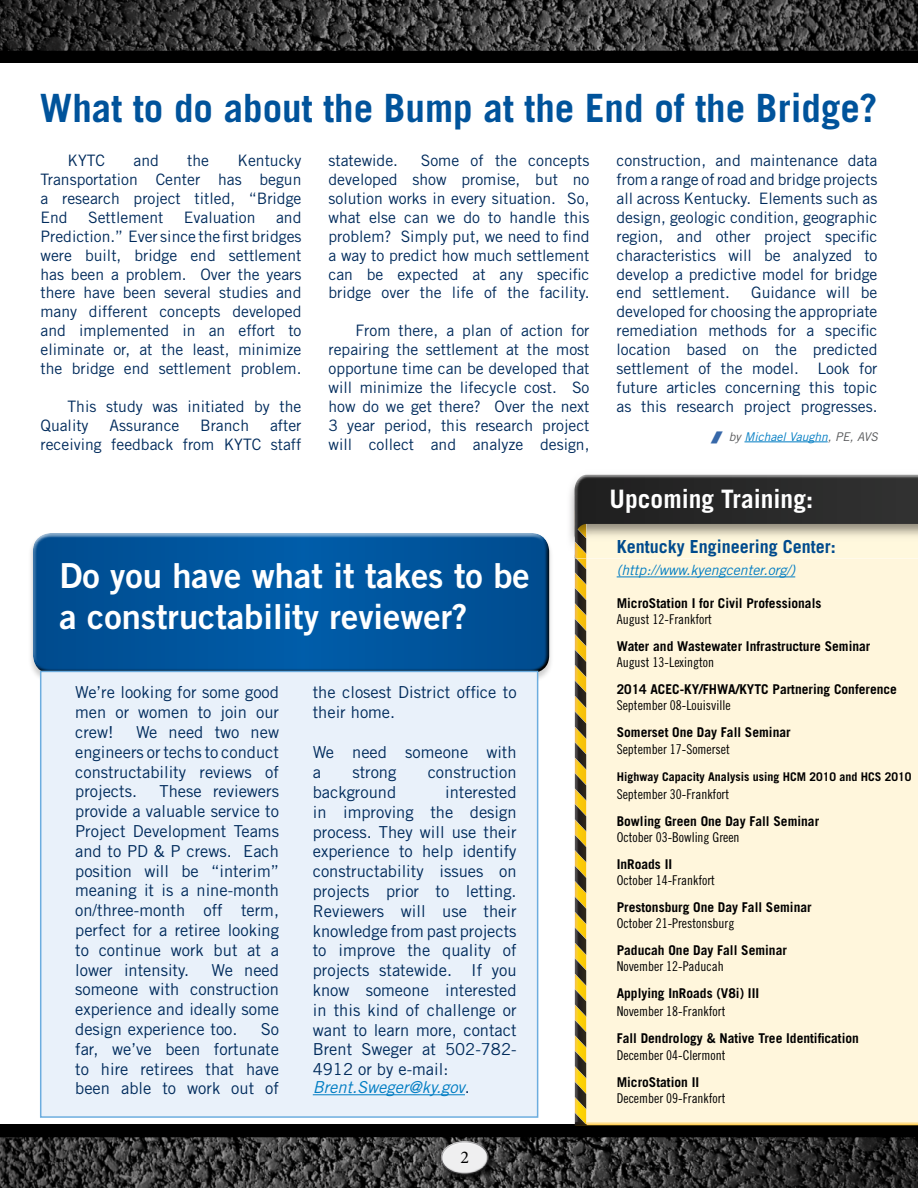
<style>
.page{position:relative;width:918px;height:1188px;background:#fff}
.page>*{position:absolute;margin:0;border:0;box-sizing:border-box;transform-origin:0 0}
.t1{font:700 39px "Trade Gothic LT Std";color:#00539b}
.t2{font:34.5px/41.4px "Trade Gothic Bold Two";color:#fff}
.t3{font:700 25.5px "Trade Gothic LT Std";color:#fff}
.t4{font:700 18px "Trade Gothic LT Std";color:#004b8d}
.t5{font:18px "Minion Pro";color:#000}
.t6{font:16.5px/19.8px "Trade Gothic";color:#002b5c;text-align:justify}
.t7{font:italic 16.5px "Trade Gothic";color:#007dc3}
.t8{font:15.75px/18.9px "Trade Gothic";color:#002b5c;text-align:justify}
.t9{font:italic 14.1px "Trade Gothic LT Std";color:#007dc3}
.t10{font:700 13.5px "Trade Gothic";color:#000}
.t11{font:13.5px "Trade Gothic Cond Eighteen";color:#000}
.t12{font:700 12px "Trade Gothic";color:#000}
.t13{font:italic 12px "Trade Gothic LT Std";color:#007dc3}
.s1{font-style:normal;color:#002b5c}
.s2{color:#58595b}
</style>
<div class="page">
<img style="left:0;top:0;width:918px;height:63px">
<img style="left:0;top:1125px;width:918px;height:63px">
<div style="left:28px;top:528px;width:522px;height:139px;background:#fff;opacity:.75"></div>
<svg style="left:32px;top:538px;width:519px;height:138px;background:#02559b"></svg>
<div style="left:563px;top:466px;width:355px;height:661px;background:#fff"></div>
<div style="left:569px;top:472px;width:349px;height:655px;background:#ffc425;opacity:.75"></div>
<hr style="left:744px;top:442px;width:84px;height:1px;background:#007dc3">
<div style="left:41px;top:671px;width:497px;height:446px;background:#e9f1fa"></div>
<hr style="left:313px;top:1094px;width:152px;height:1px;background:#007dc3">
<div style="left:40px;top:671px;width:498px;height:447px;border:2px solid #6caddf"></div>
<hr style="left:617px;top:577px;width:178px;height:1px;background:#007dc3">
<div style="left:442px;top:1142px;width:53px;height:39px;background:#000;opacity:.75"></div>
<div style="left:437px;top:1138px;width:53px;height:27px;background:#fff;opacity:.75"></div>
<div style="left:440px;top:1148px;width:53px;height:28px;background:#000;opacity:.75"></div>
<h1 class="t1" style="left:40px;top:84px;width:839px">What to do about the Bump at the End of the Bridge?</h1>
<p class="t8" style="left:68px;top:151px;width:39px">KYTC</p>
<p class="t8" style="left:134px;top:151px;width:27px">and</p>
<p class="t8" style="left:187px;top:151px;width:23px">the</p>
<p class="t8" style="left:41px;top:151px;width:262px;text-indent:197px">Kentucky Transportation Center has begun a research project titled, “Bridge End</p>
<p class="t8" style="left:88px;top:208px;width:77px">Settlement</p>
<p class="t8" style="left:184px;top:208px;width:73px">Evaluation</p>
<p class="t8" style="left:41px;top:208px;width:263px;text-indent:236px">and Prediction.” Ever since the first bridges were built, bridge end settlement has been a problem. Over the years there have been several studies and many different concepts developed and implemented in an effort to eliminate or, at the least, minimize the bridge end settlement problem.</p>
<p class="t8" style="left:41px;top:397px;width:263px;text-indent:27px">This study was initiated by the<br>Quality</p>
<p class="t8" style="left:41px;top:415px;width:262px;text-align:right">after<br>receiving feedback from KYTC staff</p>
<p class="t8" style="left:109px;top:415px;width:71px">Assurance</p>
<p class="t8" style="left:200px;top:415px;width:51px">Branch</p>
<p class="t8" style="left:329px;top:151px;width:263px;text-indent:92px">Some of the concepts developed show promise, but no solution works in every situation. So, what else can we do to handle this problem? Simply put, we need to find a way to predict how much settlement can be expected at any specific bridge over the life of the facility.</p>
<p class="t8" style="left:329px;top:321px;width:263px;text-indent:27px">From there, a plan of action for repairing the settlement at the most opportune time can be developed that will minimize the lifecycle cost. So how do we get there? Over the next 3 year period, this research project will collect and analyze design,</p>
<p class="t8" style="left:329px;top:151px;width:71px">statewide.</p>
<h2 class="t2" style="left:59px;top:554px;width:472px">Do you have what it takes to be a constructability reviewer?</h2>
<p class="t6" style="left:75px;top:683px;width:205px">We’re looking for some good men or women to join our crew!</p>
<p class="t6" style="left:75px;top:722px;width:205px;text-indent:61px">We need two new engineers or techs to conduct constructability reviews of projects.</p>
<p class="t6" style="left:75px;top:782px;width:205px;text-indent:84px">These reviewers provide a valuable service to Project Development Teams and to PD &amp; P crews. Each position will be “interim” meaning it is a nine-month on/three-month off term, perfect for a retiree looking to continue work but at a lower intensity.</p>
<p class="t6" style="left:75px;top:960px;width:205px;text-indent:136px">We need someone with construction experience and ideally some design experience too.</p>
<p class="t6" style="left:75px;top:1019px;width:205px;text-indent:186px">So far, we’ve been fortunate to hire retirees that have been able to work out of</p>
<p class="t6" style="left:313px;top:683px;width:205px">the closest District office to their home.</p>
<p class="t6" style="left:313px;top:742px;width:205px">We need someone with a</p>
<p class="t6" style="left:352px;top:762px;width:45px">strong</p>
<p class="t6" style="left:428px;top:762px;width:90px">construction</p>
<p class="t6" style="left:313px;top:782px;width:85px">background</p>
<p class="t6" style="left:313px;top:782px;width:205px;text-indent:132px">interested in improving the design process. They will use their experience to help identify constructability issues on projects prior to letting.<br>Reviewers will use their knowledge from past projects to improve the quality of projects statewide. If you know someone interested in this kind of challenge or want to learn more, contact Brent Sweger at 502-782- 4912 or by e-mail:</p>
<p class="t7" style="left:313px;top:1077px;width:159px">Brent.Sweger@ky.gov<span class="s1">.</span></p>
<p class="t5" style="left:461px;top:1146px;width:10px">2</p>
<p class="t8" style="left:617px;top:151px;width:263px">construction, and maintenance data from a range of road and bridge projects all across Kentucky. Elements such as design, geologic condition, geographic region, and other project specific characteristics will be analyzed to develop a predictive model for bridge end settlement.</p>
<p class="t8" style="left:617px;top:283px;width:263px;text-indent:135px">Guidance will be developed for choosing the appropriate remediation methods for a specific location based on the predicted settlement of the model. Look for future articles concerning this topic as this research project progresses.</p>
<p class="t13" style="left:729px;top:429px;width:150px"><span class="s2">by</span> Michael Vaughn<span class="s2">, PE, AVS</span></p>
<h3 class="t3" style="left:610px;top:483px;width:205px">Upcoming Training:</h3>
<p class="t4" style="left:617px;top:536px;width:221px">Kentucky Engineering Center:</p>
<p class="t9" style="left:617px;top:562px;width:180px">(http://www.kyengcenter.org/)</p>
<p class="t10" style="left:617px;top:595px;width:206px">MicroStation I for Civil Professionals</p>
<p class="t11" style="left:617px;top:611px;width:97px">August 12-Frankfort</p>
<p class="t10" style="left:617px;top:638px;width:255px">Water and Wastewater Infrastructure Seminar</p>
<p class="t11" style="left:617px;top:654px;width:99px">August 13-Lexington</p>
<p class="t10" style="left:617px;top:681px;width:282px">2014 ACEC-KY/FHWA/KYTC Partnering Conference</p>
<p class="t11" style="left:617px;top:698px;width:115px">September 08-Louisville</p>
<p class="t10" style="left:617px;top:724px;width:176px">Somerset One Day Fall Seminar</p>
<p class="t11" style="left:617px;top:741px;width:115px">September 17-Somerset</p>
<p class="t12" style="left:617px;top:769px;width:296px">Highway Capacity Analysis using HCM 2010 and HCS 2010</p>
<p class="t11" style="left:617px;top:786px;width:114px">September 30-Frankfort</p>
<p class="t10" style="left:617px;top:813px;width:204px">Bowling Green One Day Fall Seminar</p>
<p class="t11" style="left:617px;top:829px;width:124px">October 03-Bowling Green</p>
<p class="t10" style="left:617px;top:856px;width:57px">InRoads II</p>
<p class="t11" style="left:617px;top:872px;width:100px">October 14-Frankfort</p>
<p class="t10" style="left:617px;top:899px;width:197px">Prestonsburg One Day Fall Seminar</p>
<p class="t11" style="left:617px;top:915px;width:119px">October 21-Prestonsburg</p>
<p class="t10" style="left:617px;top:942px;width:172px">Paducah One Day Fall Seminar</p>
<p class="t11" style="left:617px;top:959px;width:109px">November 12-Paducah</p>
<p class="t10" style="left:617px;top:985px;width:144px">Applying InRoads (V8i) III</p>
<p class="t11" style="left:617px;top:1004px;width:110px">November 18-Frankfort</p>
<p class="t10" style="left:617px;top:1030px;width:244px">Fall Dendrology &amp; Native Tree Identification</p>
<p class="t11" style="left:617px;top:1047px;width:110px">December 04-Clermont</p>
<p class="t10" style="left:617px;top:1074px;width:84px">MicroStation II</p>
<p class="t11" style="left:617px;top:1090px;width:110px">December 09-Frankfort</p>
</div>
